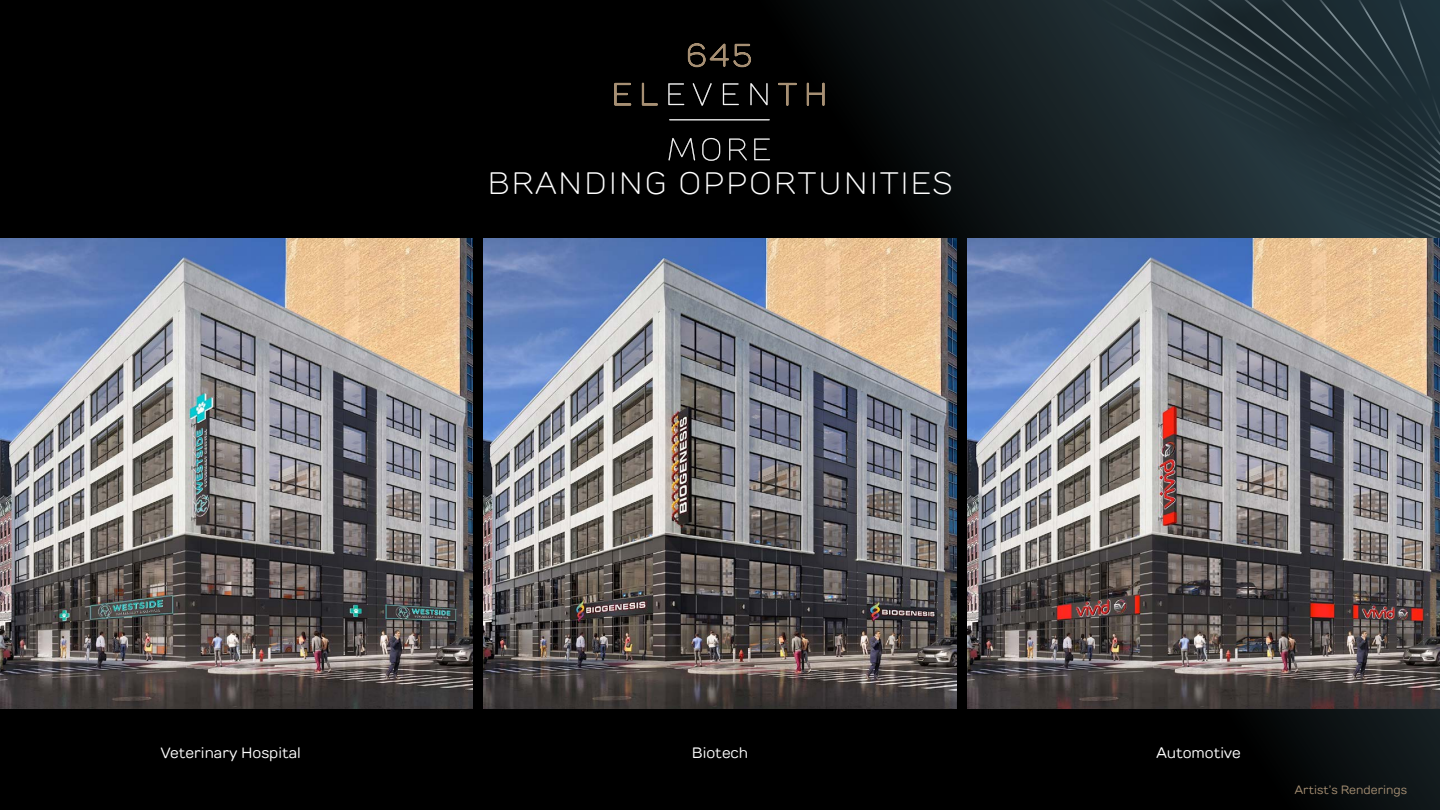
<style>
.page{position:relative;width:1440px;height:810px;background:#000}
.page>*{position:absolute;margin:0;border:0;box-sizing:border-box;transform-origin:0 0}
.t1{font:300 30.9px "TT Rounds";letter-spacing:.06em;color:#fff}
.t2{font:15px "TT Rounds";color:#fff}
.t3{font:12px "TT Rounds";color:#a68f73}
</style>
<div class="page">
<svg style="left:851px;top:0;width:586px;height:257px;background:#192429"></svg>
<img style="left:0;top:238px;width:472px;height:470px">
<img style="left:484px;top:238px;width:472px;height:470px">
<img style="left:968px;top:238px;width:472px;height:470px">
<svg style="left:614px;top:82px;width:18px;height:24px"></svg>
<svg style="left:641px;top:82px;width:17px;height:24px"></svg>
<svg style="left:668px;top:83px;width:16px;height:22px"></svg>
<svg style="left:693px;top:83px;width:19px;height:23px"></svg>
<svg style="left:723px;top:83px;width:16px;height:22px"></svg>
<svg style="left:750px;top:83px;width:18px;height:22px"></svg>
<svg style="left:778px;top:82px;width:19px;height:24px"></svg>
<svg style="left:806px;top:82px;width:19px;height:24px"></svg>
<svg style="left:687px;top:43px;width:64px;height:25px"></svg>
<svg style="left:669px;top:138px;width:26px;height:22px"></svg>
<svg style="left:702px;top:138px;width:18px;height:23px"></svg>
<svg style="left:729px;top:139px;width:18px;height:21px"></svg>
<svg style="left:754px;top:139px;width:16px;height:21px"></svg>
<hr style="left:669px;top:119px;width:101px;height:1px;background:#fff">
<h1 class="t1" style="left:487px;top:163px;width:467px">BRANDING OPPORTUNITIES</h1>
<p class="t2" style="left:161px;top:742px;width:142px">Veterinary Hospital</p>
<p class="t2" style="left:692px;top:742px;width:58px">Biotech</p>
<p class="t2" style="left:1156px;top:742px;width:86px">Automotive</p>
<p class="t3" style="left:1295px;top:782px;width:114px">Artist’s Renderings</p>
</div>
